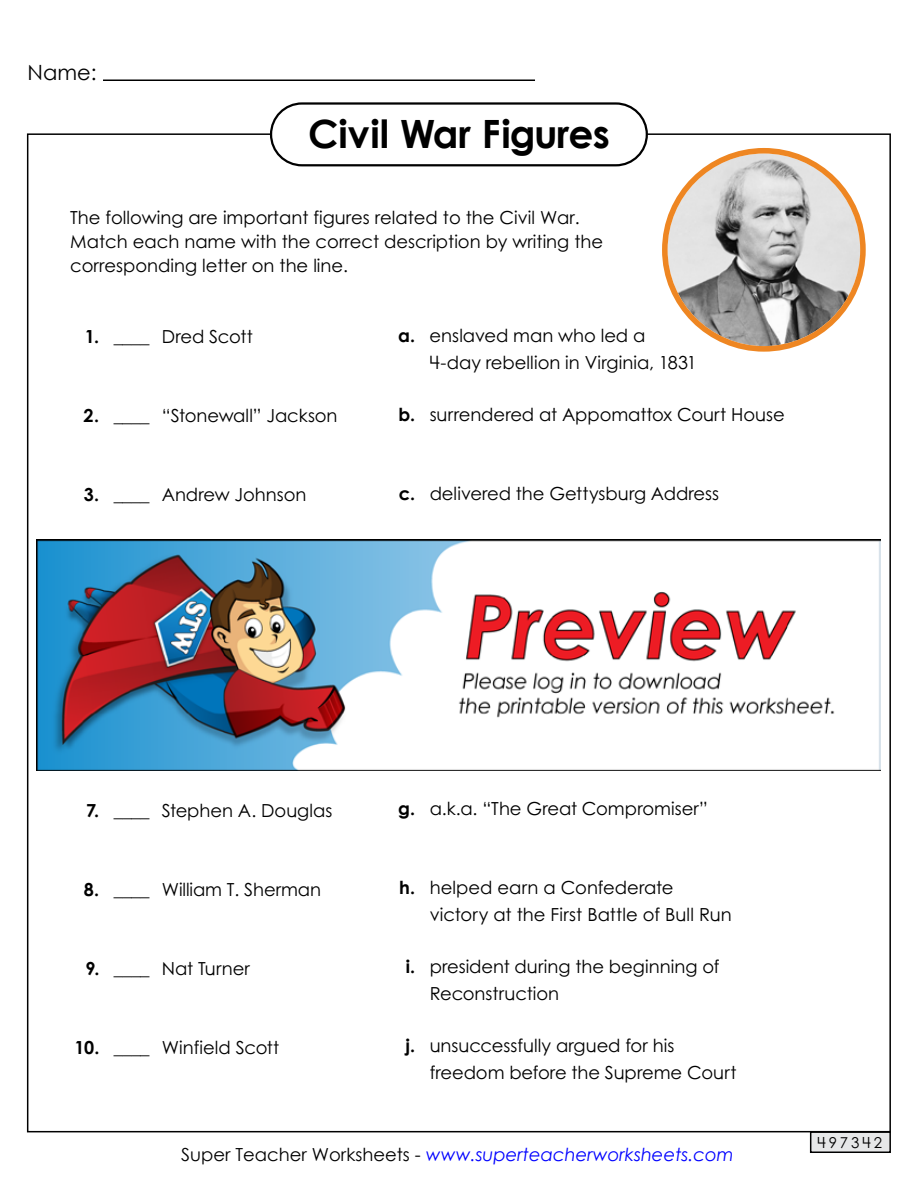
<style>
.page{position:relative;width:918px;height:1188px;background:#fff}
.page>*{position:absolute;margin:0;border:0;box-sizing:border-box;transform-origin:0 0}
.t1{font:700 39px "Century Gothic 2";letter-spacing:-.01em;color:#000}
.t2{font:21px "Century Gothic 2";color:#000}
.t3{font:18px/27px "Century STW4";color:#000}
.t4{font:italic 18px "Century Gothic 2";color:#00f}
.t5{font:15px "Century STW4";letter-spacing:.2em;color:#000}
.s1{font-weight:700}
.s2{font-style:normal;color:#000}
</style>
<div class="page">
<div style="left:270px;top:102px;width:378px;height:64px;border:2px solid #000;border-radius:31px"></div>
<hr style="left:103px;top:80px;width:432px;height:1px;background:#000">
<div style="left:811px;top:1132px;width:79px;height:20px;background:#e6e7e8"></div>
<div style="left:810px;top:1131px;width:81px;height:22px;border:2px solid #000"></div>
<img style="left:668px;top:154px;width:192px;height:192px;border-radius:96px">
<div style="left:662px;top:148px;width:204px;height:204px;border:6px solid #ee8622;border-radius:50%"></div>
<img style="left:36px;top:540px;width:844px;height:230px">
<p class="t2" style="left:28px;top:58px;width:71px">Name:</p>
<h1 class="t1" style="left:308px;top:104px;width:303px">Civil War Figures</h1>
<p class="t3" style="left:70px;top:205px;width:534px;line-height:24px">The following are important figures related to the Civil War.<br>Match each name with the correct description by writing the corresponding letter on the line.</p>
<p class="t3" style="left:85px;top:323px;width:169px"><span class="s1">1.</span> ____ Dred Scott</p>
<p class="t3" style="left:84px;top:402px;width:255px"><span class="s1">2.</span> ____ “Stonewall” Jackson</p>
<p class="t3" style="left:84px;top:481px;width:224px"><span class="s1">3.</span> ____ Andrew Johnson</p>
<p class="t3" style="left:430px;top:322px;width:269px;text-indent:-32px"><span class="s1">a.</span> enslaved man who led a<br>4-day rebellion in Virginia, 1831</p>
<p class="t3" style="left:399px;top:401px;width:388px"><span class="s1">b.</span> surrendered at Appomattox Court House</p>
<p class="t3" style="left:399px;top:480px;width:322px"><span class="s1">c.</span> delivered the Gettysburg Address</p>
<p class="t3" style="left:86px;top:796px;width:248px"><span class="s1">7.</span> ____ Stephen A. Douglas</p>
<p class="t3" style="left:84px;top:875px;width:239px"><span class="s1">8.</span> ____ William T. Sherman</p>
<p class="t3" style="left:86px;top:954px;width:166px"><span class="s1">9.</span> ____ Nat Turner</p>
<p class="t3" style="left:75px;top:1033px;width:206px"><span class="s1">10.</span> ____ Winfield Scott</p>
<p class="t3" style="left:398px;top:795px;width:311px"><span class="s1">g.</span> a.k.a. “The Great Compromiser”</p>
<p class="t3" style="left:430px;top:874px;width:304px;text-indent:-30px"><span class="s1">h.</span> helped earn a Confederate victory at the First Battle of Bull Run</p>
<p class="t3" style="left:430px;top:953px;width:291px;text-indent:-24px"><span class="s1">i.</span> president during the beginning of<br>Reconstruction</p>
<p class="t3" style="left:430px;top:1031px;width:308px;text-indent:-24px"><span class="s1">j.</span> unsuccessfully argued for his freedom before the Supreme Court</p>
<p class="t4" style="left:181px;top:1142px;width:554px"><span class="s2">Super Teacher Worksheets -</span> www.superteacherworksheets.com</p>
<p class="t5" style="left:817px;top:1132px;width:66px">497342</p>
</div>
